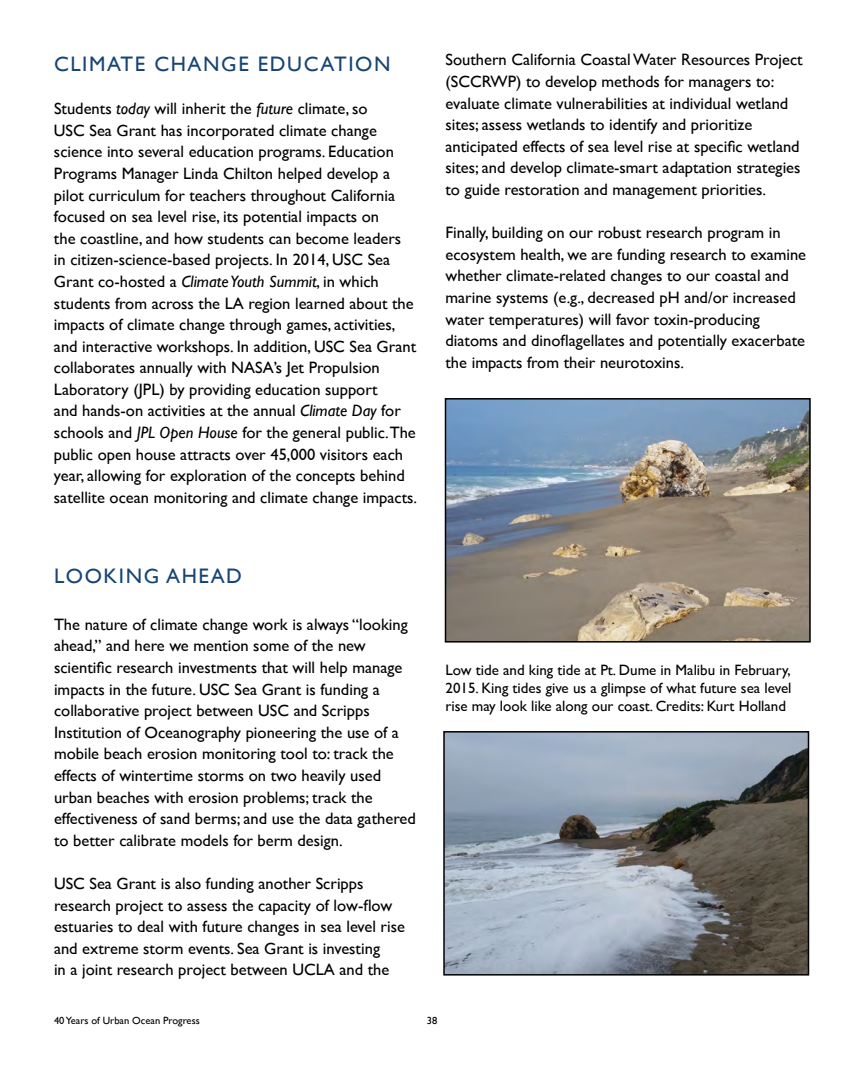
<style>
.page{position:relative;width:864px;height:1080px;background:#fff}
.page>*{position:absolute;margin:0;border:0;box-sizing:border-box;transform-origin:0 0}
.t1{font:21px "Gill Sans";letter-spacing:.075em;color:#184576}
.t2{font:16.5px/21.6px "Gill Sans";color:#000}
.t3{font:15px/18px "Gill Sans";color:#000;text-align:justify}
.t4{font:10.5px "Gill Sans";color:#000}
.s1{font-style:italic}
</style>
<div class="page">
<img style="left:446px;top:734px;width:360px;height:239px">
<div style="left:443px;top:731px;width:366px;height:245px;border:2px solid #000"></div>
<img style="left:448px;top:401px;width:360px;height:239px">
<div style="left:445px;top:398px;width:366px;height:245px;border:2px solid #000"></div>
<p class="t1" style="left:54px;top:51px;width:338px">CLIMATE CHANGE EDUCATION</p>
<p class="t2" style="left:54px;top:98px;width:365px">Students <span class="s1">today</span> will inherit the <span class="s1">future</span> climate, so<br>USC Sea Grant has incorporated climate change science into several education programs. Education Programs Manager Linda Chilton helped develop a pilot curriculum for teachers throughout California focused on sea level rise, its potential impacts on<br>the coastline, and how students can become leaders in citizen-science-based projects. In 2014, USC Sea Grant co-hosted a <span class="s1">Climate Youth Summit</span>, in which students from across the LA region learned about the impacts of climate change through games, activities, and interactive workshops. In addition, USC Sea Grant collaborates annually with NASA’s Jet Propulsion Laboratory (JPL) by providing education support<br>and hands-on activities at the annual <span class="s1">Climate Day</span> for schools and <span class="s1">JPL Open House</span> for the general public.The public open house attracts over 45,000 visitors each year, allowing for exploration of the concepts behind satellite ocean monitoring and climate change impacts.</p>
<p class="t2" style="left:445px;top:49px;width:359px">Southern California Coastal Water Resources Project (SCCRWP) to develop methods for managers to: evaluate climate vulnerabilities at individual wetland sites; assess wetlands to identify and prioritize anticipated effects of sea level rise at specific wetland sites; and develop climate-smart adaptation strategies to guide restoration and management priorities.</p>
<p class="t2" style="left:445px;top:222px;width:362px">Finally, building on our robust research program in ecosystem health, we are funding research to examine whether climate-related changes to our coastal and marine systems (e.g., decreased pH and/or increased water temperatures) will favor toxin-producing diatoms and dinoflagellates and potentially exacerbate the impacts from their neurotoxins.</p>
<p class="t1" style="left:54px;top:564px;width:190px">LOOKING AHEAD</p>
<p class="t2" style="left:54px;top:613px;width:363px">The nature of climate change work is always “looking ahead,” and here we mention some of the new scientific research investments that will help manage impacts in the future. USC Sea Grant is funding a collaborative project between USC and Scripps Institution of Oceanography pioneering the use of a mobile beach erosion monitoring tool to: track the effects of wintertime storms on two heavily used urban beaches with erosion problems; track the effectiveness of sand berms; and use the data gathered to better calibrate models for berm design.</p>
<p class="t2" style="left:54px;top:872px;width:353px">USC Sea Grant is also funding another Scripps research project to assess the capacity of low-flow estuaries to deal with future changes in sea level rise and extreme storm events. Sea Grant is investing<br>in a joint research project between UCLA and the</p>
<p class="t3" style="left:446px;top:661px;width:347px">Low tide and king tide at Pt. Dume in Malibu in February, 2015. King tides give us a glimpse of what future sea level rise may look like along our coast. Credits: Kurt Holland</p>
<p class="t4" style="left:54px;top:1015px;width:147px">40 Years of Urban Ocean Progress</p>
<p class="t4" style="left:427px;top:1015px;width:12px">38</p>
</div>
